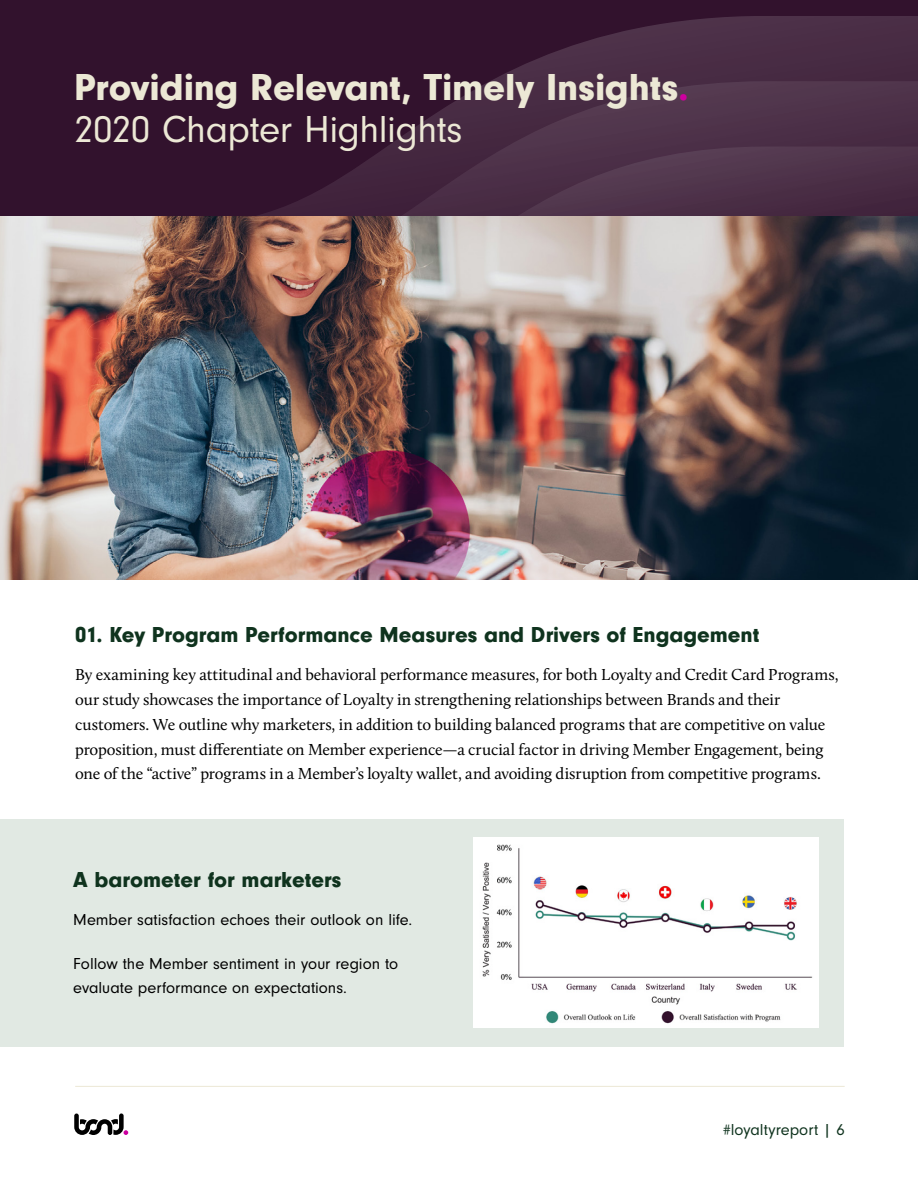
<style>
.page{position:relative;width:918px;height:1188px;background:#fff}
.page>*{position:absolute;margin:0;border:0;box-sizing:border-box;transform-origin:0 0}
.t1{font:900 39px/42px "Neuzeit Gro";letter-spacing:-.005em;color:#ece8d5}
.t2{font:900 22.5px "Neuzeit Gro";color:#0f331e}
.t3{font:16.5px/24.8px "Calluna";letter-spacing:-.01em;color:#000}
.t4{font:16.5px/24px "Neuzeit Gro";color:#000}
.t5{font:16.5px "Neuzeit Gro";color:#0f331e}
.s1{color:#ce009f}
.s2{font-weight:400}
</style>
<div class="page">
<div style="left:0;top:0;width:918px;height:216px;background:#32122d"></div>
<svg style="left:491px;top:16px;width:427px;height:65px"></svg>
<svg style="left:387px;top:81px;width:531px;height:66px;background:#4a2d45"></svg>
<svg style="left:258px;top:147px;width:660px;height:69px"></svg>
<div style="left:0;top:819px;width:844px;height:227px;background:#e1e9e3"></div>
<img style="left:473px;top:838px;width:346px;height:189px">
<img style="left:0;top:216px;width:918px;height:364px">
<hr style="left:75px;top:1086px;width:770px;height:1px;background:#ece8d5">
<svg style="left:74px;top:1113px;width:54px;height:22px"></svg>
<h1 class="t1" style="left:74px;top:67px;width:616px">Providing Relevant, Timely Insights<span class="s1">.<br></span><span class="s2">2020 Chapter Highlights</span></h1>
<h2 class="t2" style="left:75px;top:622px;width:686px">01. Key Program Performance Measures and Drivers of Engagement</h2>
<p class="t3" style="left:75px;top:662px;width:765px">By examining key attitudinal and behavioral performance measures, for both Loyalty and Credit Card Programs, our study showcases the importance of Loyalty in strengthening relationships between Brands and their customers. We outline why marketers, in addition to building balanced programs that are competitive on value proposition, must differentiate on Member experience—a crucial factor in driving Member Engagement, being one of the “active” programs in a Member’s loyalty wallet, and avoiding disruption from competitive programs.</p>
<h2 class="t2" style="left:73px;top:867px;width:270px">A barometer for marketers</h2>
<p class="t4" style="left:73px;top:908px;width:341px">Member satisfaction echoes their outlook on life.</p>
<p class="t4" style="left:73px;top:952px;width:327px">Follow the Member sentiment in your region to evaluate performance on expectations.</p>
<p class="t5" style="left:723px;top:1121px;width:123px">#loyaltyreport | 6</p>
</div>
